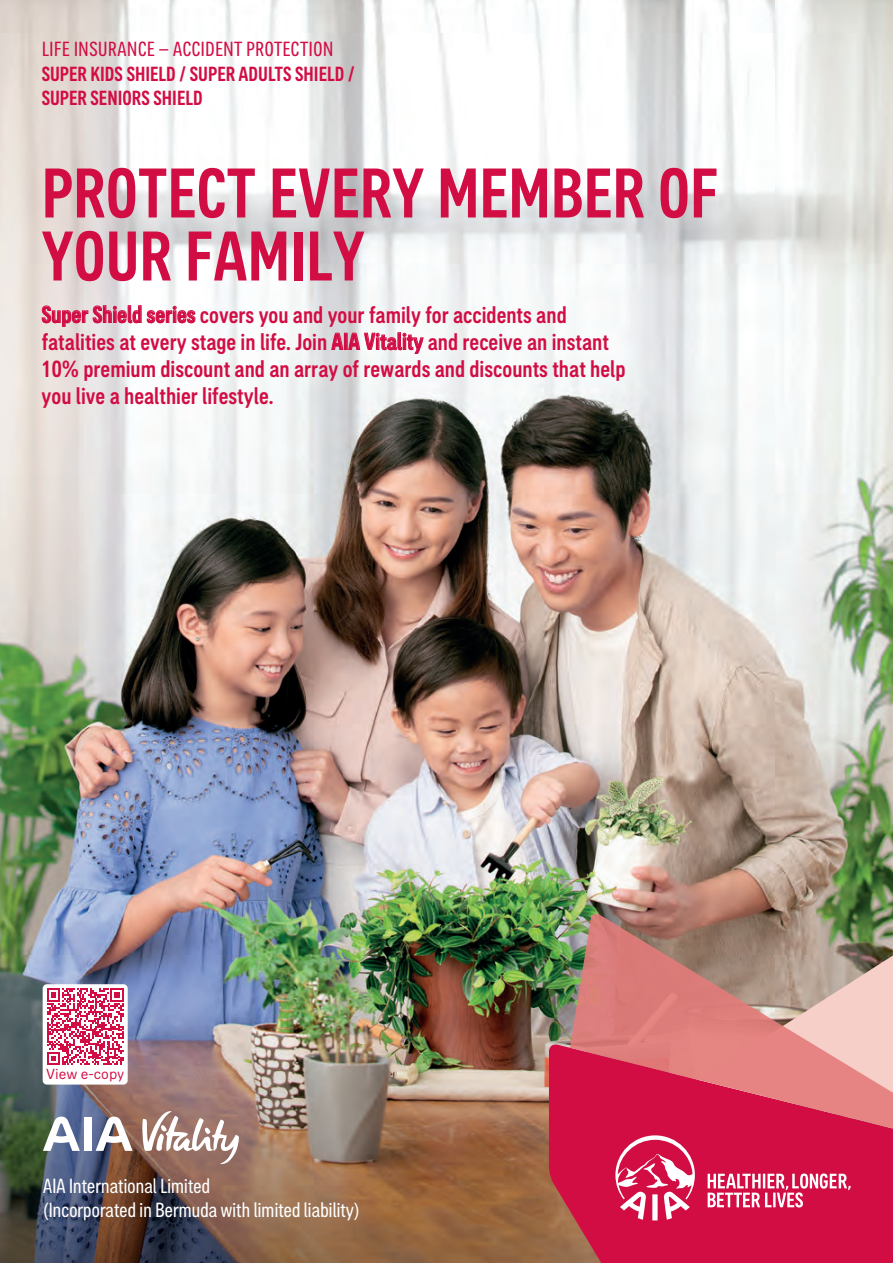
<style>
.page{position:relative;width:893px;height:1263px;background:#fff}
.page>*{position:absolute;margin:0;border:0;box-sizing:border-box;transform-origin:0 0}
.t1{font:500 condensed 72px/63px "AIA Everest";color:#d20d44}
.t2{font:500 condensed 24px/27px "AIA Everest";color:#d20d44}
.t3{font:condensed 21px/24px "AIA Everest";letter-spacing:-.02em;color:#fff}
.t4{font:500 condensed 21px/24.6px "AIA Everest";color:#d20d44}
.t5{font:condensed 21px "AIA Everest";color:#d20d44}
.t6{font:15px "AIA Everest";color:#d20d44}
</style>
<div class="page">
<img style="left:0;top:0;width:893px;height:1263px">
<svg style="left:549px;top:1043px;width:344px;height:220px;background:#cc1745"></svg>
<svg style="left:570px;top:914px;width:323px;height:244px;background:#cb6f75"></svg>
<svg style="left:615px;top:1135px;width:236px;height:85px;background:#da3965"></svg>
<svg style="left:41px;top:305px;width:155px;height:22px"></svg>
<svg style="left:331px;top:332px;width:93px;height:22px"></svg>
<div style="left:43px;top:984px;width:85px;height:100px;background:#fff;border-radius:4px"></div>
<svg style="left:142px;top:1109px;width:97px;height:55px"></svg>
<div style="left:84px;top:1117px;width:7px;height:34px;background:#fff"></div>
<svg style="left:43px;top:1116px;width:37px;height:35px"></svg>
<svg style="left:96px;top:1116px;width:37px;height:35px"></svg>
<svg style="left:47px;top:988px;width:76px;height:77px"></svg>
<p class="t5" style="left:42px;top:37px;width:293px">LIFE INSURANCE – ACCIDENT PROTECTION</p>
<p class="t4" style="left:42px;top:61px;width:314px">SUPER KIDS SHIELD / SUPER ADULTS SHIELD /<br>SUPER SENIORS SHIELD</p>
<h1 class="t1" style="left:42px;top:161px;width:678px">PROTECT EVERY MEMBER OF<br>YOUR FAMILY</h1>
<p class="t2" style="left:42px;top:300px;width:585px">Super Shield series covers you and your family for accidents and fatalities at every stage in life. Join AIA Vitality and receive an instant 10% premium discount and an array of rewards and discounts that help you live a healthier lifestyle.</p>
<p class="t6" style="left:46px;top:1065px;width:80px">View e-copy</p>
<p class="t3" style="left:43px;top:1173px;width:319px">AIA International Limited<br>(Incorporated in Bermuda with limited liability)</p>
</div>
